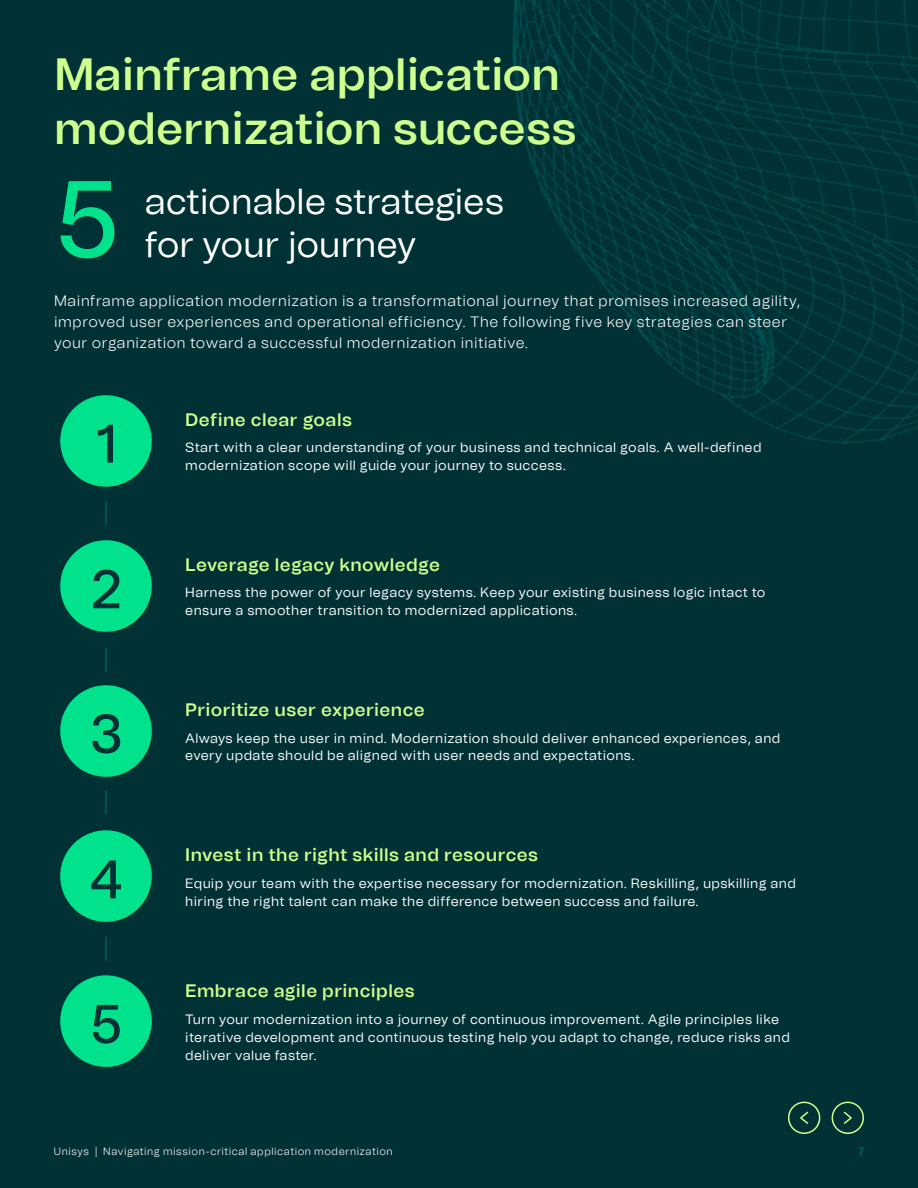
<style>
.page{position:relative;width:918px;height:1188px;background:#003134}
.page>*{position:absolute;margin:0;border:0;box-sizing:border-box;transform-origin:0 0}
.t1{font:500 108px "Tomato Grotesk";color:#00e28b}
.t2{font:500 54px "Tomato Grotesk";color:#003134}
.t3{font:600 45px/54px "Tomato Grotesk";color:#cfff8f}
.t4{font:36px/43.2px "Tomato Grotesk";letter-spacing:-.01em;color:#fff}
.t5{font:600 18px "Tomato Grotesk";letter-spacing:.02em;color:#cfff8f}
.t6{font:300 15px/21px "Tomato Grotesk";letter-spacing:.04em;color:#fff}
.t7{font:13.5px/18px "Tomato Grotesk";letter-spacing:.03em;color:#fff}
.t8{font:300 10.5px "Tomato Grotesk";letter-spacing:.05em;color:#fff}
.t9{font:500 10.5px "Tomato Grotesk";color:#007173}
</style>
<div class="page">
<img style="left:512px;top:0;width:406px;height:444px">
<div style="left:60px;top:395px;width:92px;height:92px;background:#00e28b;border-radius:50%"></div>
<div style="left:60px;top:540px;width:92px;height:92px;background:#00e28b;border-radius:50%"></div>
<div style="left:60px;top:685px;width:92px;height:92px;background:#00e28b;border-radius:50%"></div>
<div style="left:60px;top:830px;width:92px;height:92px;background:#00e28b;border-radius:50%"></div>
<div style="left:60px;top:975px;width:92px;height:92px;background:#00e28b;border-radius:50%"></div>
<svg style="left:106px;top:501px;width:1px;height:25px"></svg>
<svg style="left:106px;top:790px;width:1px;height:24px"></svg>
<svg style="left:106px;top:648px;width:1px;height:24px"></svg>
<svg style="left:106px;top:936px;width:1px;height:25px"></svg>
<div style="left:788px;top:1102px;width:32px;height:32px;border:2px solid #cfff8f;border-radius:50%"></div>
<svg style="left:800px;top:1111px;width:9px;height:13px"></svg>
<div style="left:832px;top:1102px;width:32px;height:32px;border:2px solid #cfff8f;border-radius:50%"></div>
<svg style="left:843px;top:1111px;width:9px;height:13px"></svg>
<h3 class="t3" style="left:54px;top:46px;width:524px">Mainframe application modernization success</h3>
<h1 class="t1" style="left:54px;top:142px;width:68px">5</h1>
<h3 class="t4" style="left:145px;top:179px;width:361px">actionable strategies for your journey</h3>
<p class="t6" style="left:54px;top:290px;width:748px">Mainframe application modernization is a transformational journey that promises increased agility, improved user experiences and operational efficiency. The following five key strategies can steer your organization toward a successful modernization initiative.</p>
<h2 class="t2" style="left:95px;top:405px;width:24px">1</h2>
<h2 class="t2" style="left:90px;top:551px;width:33px">2</h2>
<h2 class="t2" style="left:89px;top:695px;width:35px">3</h2>
<h2 class="t2" style="left:89px;top:841px;width:35px">4</h2>
<h2 class="t2" style="left:90px;top:986px;width:35px">5</h2>
<h3 class="t5" style="left:185px;top:407px;width:168px">Define clear goals</h3>
<p class="t7" style="left:185px;top:438px;width:578px">Start with a clear understanding of your business and technical goals. A well-defined modernization scope will guide your journey to success.</p>
<h3 class="t5" style="left:185px;top:552px;width:256px">Leverage legacy knowledge</h3>
<p class="t7" style="left:185px;top:583px;width:582px">Harness the power of your legacy systems. Keep your existing business logic intact to ensure a smoother transition to modernized applications.</p>
<h3 class="t5" style="left:185px;top:697px;width:241px">Prioritize user experience</h3>
<p class="t7" style="left:185px;top:728px;width:597px">Always keep the user in mind. Modernization should deliver enhanced experiences, and every update should be aligned with user needs and expectations.</p>
<h3 class="t5" style="left:185px;top:842px;width:354px">Invest in the right skills and resources</h3>
<p class="t7" style="left:185px;top:874px;width:612px">Equip your team with the expertise necessary for modernization. Reskilling, upskilling and hiring the right talent can make the difference between success and failure.</p>
<h3 class="t5" style="left:185px;top:978px;width:231px">Embrace agile principles</h3>
<p class="t7" style="left:185px;top:1010px;width:606px">Turn your modernization into a journey of continuous improvement. Agile principles like iterative development and continuous testing help you adapt to change, reduce risks and deliver value faster.</p>
<p class="t8" style="left:54px;top:1144px;width:340px">Unisys | Navigating mission-critical application modernization</p>
<p class="t9" style="left:859px;top:1144px;width:7px">7</p>
</div>
